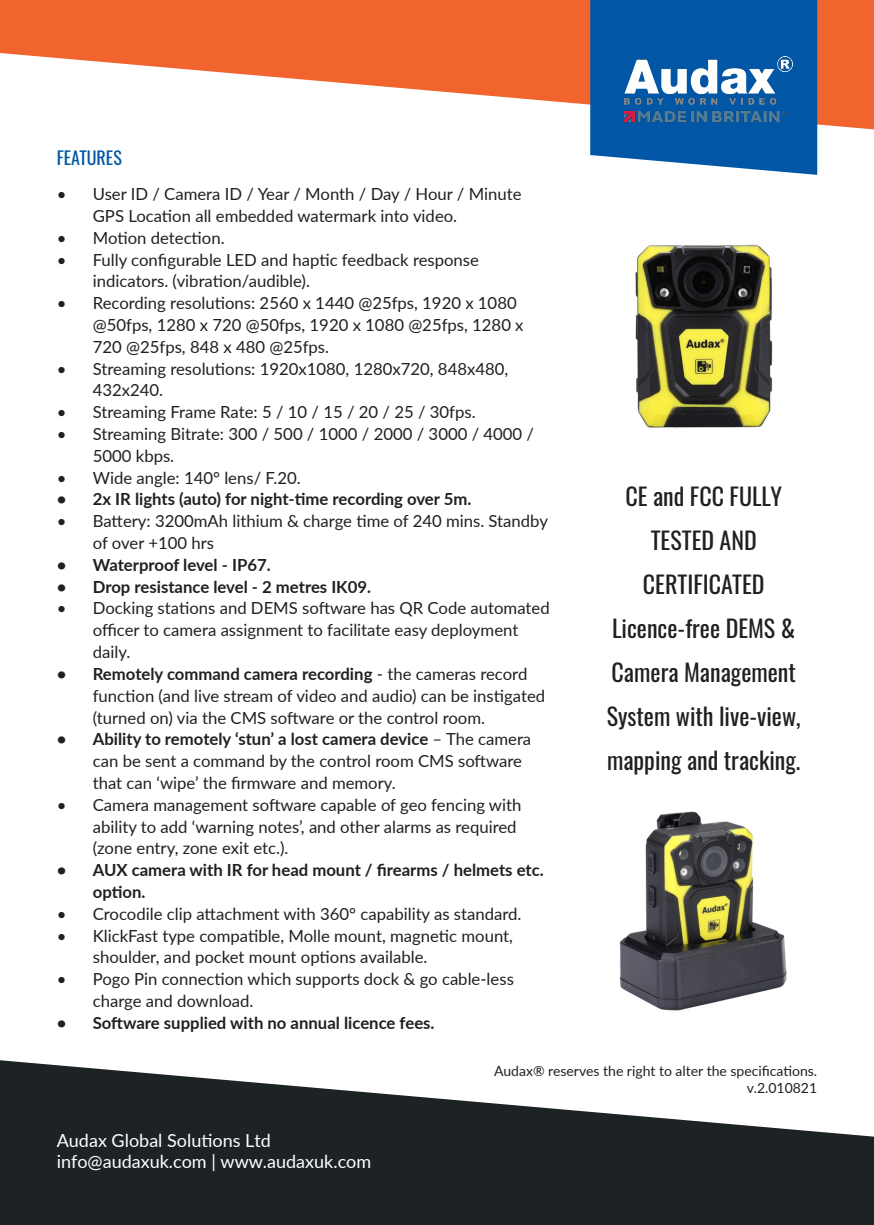
<style>
.page{position:relative;width:874px;height:1225px;background:#fff}
.page>*{position:absolute;margin:0;border:0;box-sizing:border-box;transform-origin:0 0}
.t1{font:24px/44px "Oswald";color:#231f20;text-align:center}
.t2{font:18px "Lato";color:#fff}
.t3{font:18px "Oswald";color:#0157a5}
.t4{font:16.8px/21.8px "Lato";color:#231f20}
.t5{font:700 16.8px/21.8px "Lato";color:#231f20}
.t6{font:14px "Lato";color:#231f20}
.s1{font-weight:700}
</style>
<div class="page">
<svg style="left:0;top:0;width:873px;height:129px;fill:#f2642e"></svg>
<svg style="left:0;top:1060px;width:873px;height:165px;fill:#1d2225"></svg>
<img style="left:619px;top:811px;width:168px;height:200px">
<img style="left:635px;top:244px;width:138px;height:184px">
<svg style="left:590px;top:0;width:226px;height:175px;background:#1664ac"></svg>
<img style="left:621px;top:57px;width:171px;height:67px">
<p class="t3" style="left:57px;top:142px;width:67px">FEATURES</p>
<p class="t4" style="left:93px;top:182px;width:430px;text-indent:-36px">• User ID / Camera ID / Year / Month / Day / Hour / Minute<br>GPS Location all embedded watermark into video.</p>
<p class="t4" style="left:57px;top:226px;width:169px">• Motion detection.</p>
<p class="t4" style="left:93px;top:248px;width:387px;text-indent:-36px">• Fully configurable LED and haptic feedback response indicators. (vibration/audible).</p>
<p class="t4" style="left:93px;top:291px;width:432px;text-indent:-36px">• Recording resolutions: 2560 x 1440 @25fps, 1920 x 1080 @50fps, 1280 x 720 @50fps, 1920 x 1080 @25fps, 1280 x<br>720 @25fps, 848 x 480 @25fps.</p>
<p class="t4" style="left:93px;top:357px;width:417px;text-indent:-36px">• Streaming resolutions: 1920x1080, 1280x720, 848x480,<br>432x240.</p>
<p class="t4" style="left:57px;top:400px;width:420px">• Streaming Frame Rate: 5 / 10 / 15 / 20 / 25 / 30fps.</p>
<p class="t4" style="left:93px;top:422px;width:442px;text-indent:-36px">• Streaming Bitrate: 300 / 500 / 1000 / 2000 / 3000 / 4000 /<br>5000 kbps.</p>
<p class="t4" style="left:57px;top:466px;width:245px">• Wide angle: 140° lens/ F.20.</p>
<p class="t5" style="left:57px;top:488px;width:416px">• 2x IR lights (auto) for night-time recording over 5m.</p>
<p class="t4" style="left:93px;top:509px;width:456px;text-indent:-36px">• Battery: 3200mAh lithium &amp; charge time of 240 mins. Standby of over +100 hrs</p>
<p class="t5" style="left:57px;top:553px;width:215px">• Waterproof level - IP67.</p>
<p class="t5" style="left:57px;top:575px;width:316px">• Drop resistance level - 2 metres IK09.</p>
<p class="t4" style="left:93px;top:597px;width:458px;text-indent:-36px">• Docking stations and DEMS software has QR Code automated officer to camera assignment to facilitate easy deployment daily.</p>
<p class="t4" style="left:93px;top:662px;width:453px;text-indent:-36px"><span class="s1">• Remotely command camera recording</span> - the cameras record function (and live stream of video and audio) can be instigated (turned on) via the CMS software or the control room.</p>
<p class="t4" style="left:93px;top:727px;width:440px;text-indent:-36px"><span class="s1">• Ability to remotely ‘stun’ a lost camera device</span> – The camera can be sent a command by the control room CMS software that can ‘wipe’ the firmware and memory.</p>
<p class="t4" style="left:93px;top:793px;width:430px;text-indent:-36px">• Camera management software capable of geo fencing with ability to add ‘warning notes’, and other alarms as required (zone entry, zone exit etc.).</p>
<p class="t5" style="left:93px;top:858px;width:452px;text-indent:-36px">• AUX camera with IR for head mount / firearms / helmets etc. option.</p>
<p class="t4" style="left:57px;top:902px;width:466px">• Crocodile clip attachment with 360° capability as standard.</p>
<p class="t4" style="left:93px;top:924px;width:421px;text-indent:-36px">• KlickFast type compatible, Molle mount, magnetic mount, shoulder, and pocket mount options available.</p>
<p class="t4" style="left:93px;top:967px;width:422px;text-indent:-36px">• Pogo Pin connection which supports dock &amp; go cable-less charge and download.</p>
<p class="t5" style="left:57px;top:1011px;width:379px">• Software supplied with no annual licence fees.</p>
<p class="t1" style="left:625px;top:472px;width:158px">CE and FCC FULLY</p>
<p class="t1" style="left:642px;top:516px;width:123px">TESTED AND<br>CERTIFICATED</p>
<p class="t1" style="left:606px;top:604px;width:195px;text-align:left">Licence-free DEMS &amp;<br>Camera Management<br>System with live-view, mapping and tracking.</p>
<p class="t2" style="left:57px;top:1127px;width:216px">Audax Global Solutions Ltd</p>
<p class="t2" style="left:57px;top:1148px;width:316px">info@audaxuk.com | www.audaxuk.com</p>
<p class="t6" style="left:494px;top:1061px;width:324px">Audax® reserves the right to alter the specifications.</p>
<p class="t6" style="left:746px;top:1078px;width:72px">v.2.010821</p>
</div>
